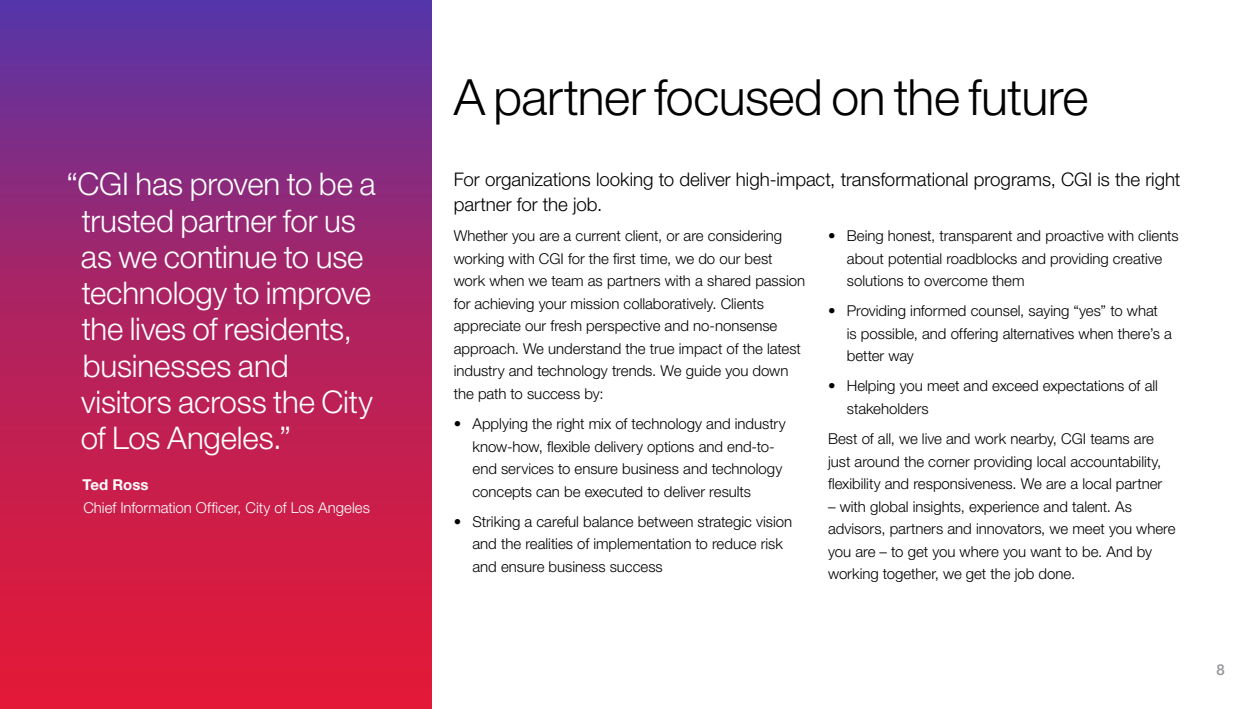
<style>
.page{position:relative;width:1260px;height:709px;background:#fff}
.page>*{position:absolute;margin:0;border:0;box-sizing:border-box;transform-origin:0 0}
.t1{font:300 50px "Helvetica Neue LT Pro";letter-spacing:-.01em;color:#000}
.t2{font:300 31.25px/36.2px "Helvetica Neue LT Pro";letter-spacing:-.005em;color:#fff}
.t3{font:300 18.75px/25px "Helvetica Neue LT Pro";letter-spacing:-.005em;color:#000}
.t4{font:300 15px/22.5px "Helvetica Neue LT Pro";color:#000}
.t5{font:300 15px "Helvetica Neue LT Pro";color:#fff}
.t6{font:700 15px "Helvetica Neue LT Pro";color:#fff}
.t7{font:500 15px "Helvetica Neue LT Pro";color:#939598}
</style>
<div class="page">
<svg style="left:0;top:0;width:431px;height:709px;background:#aa2363"></svg>
<h2 class="t2" style="left:81px;top:165px;width:296px;text-indent:-14px">“CGI has proven to be a trusted partner for us as we continue to use technology to improve the lives of residents, businesses and visitors across the City of Los Angeles.”</h2>
<p class="t6" style="left:82px;top:475px;width:68px">Ted Ross</p>
<p class="t5" style="left:83px;top:498px;width:288px">Chief Information Officer, City of Los Angeles</p>
<h1 class="t1" style="left:454px;top:67px;width:636px">A partner focused on the future</h1>
<p class="t3" style="left:454px;top:167px;width:728px">For organizations looking to deliver high-impact, transformational programs, CGI is the right partner for the job.</p>
<p class="t4" style="left:454px;top:224px;width:353px">Whether you are a current client, or are considering working with CGI for the first time, we do our best work when we team as partners with a shared passion for achieving your mission collaboratively. Clients appreciate our fresh perspective and no-nonsense approach. We understand the true impact of the latest industry and technology trends. We guide you down the path to success by:</p>
<p class="t4" style="left:472px;top:412px;width:315px;text-indent:-19px">• Applying the right mix of technology and industry know-how, flexible delivery options and end-to&shy;end services to ensure business and technology concepts can be executed to deliver results</p>
<p class="t4" style="left:472px;top:509px;width:321px;text-indent:-19px">• Striking a careful balance between strategic vision and the realities of implementation to reduce risk and ensure business success</p>
<p class="t4" style="left:847px;top:224px;width:333px;text-indent:-19px">• Being honest, transparent and proactive with clients about potential roadblocks and providing creative solutions to overcome them</p>
<p class="t4" style="left:847px;top:299px;width:327px;text-indent:-19px">• Providing informed counsel, saying “yes” to what<br>is possible, and offering alternatives when there’s a better way</p>
<p class="t4" style="left:847px;top:374px;width:313px;text-indent:-19px">• Helping you meet and exceed expectations of all stakeholders</p>
<p class="t4" style="left:828px;top:427px;width:336px">Best of all, we live and work nearby, CGI teams are just around the corner providing local accountability, flexibility and responsiveness. We are a local partner</p>
<p class="t4" style="left:828px;top:494px;width:349px">– with global insights, experience and talent. As advisors, partners and innovators, we meet you where you are – to get you where you want to be. And by working together, we get the job done.</p>
<p class="t7" style="left:1216px;top:660px;width:10px">8</p>
</div>
